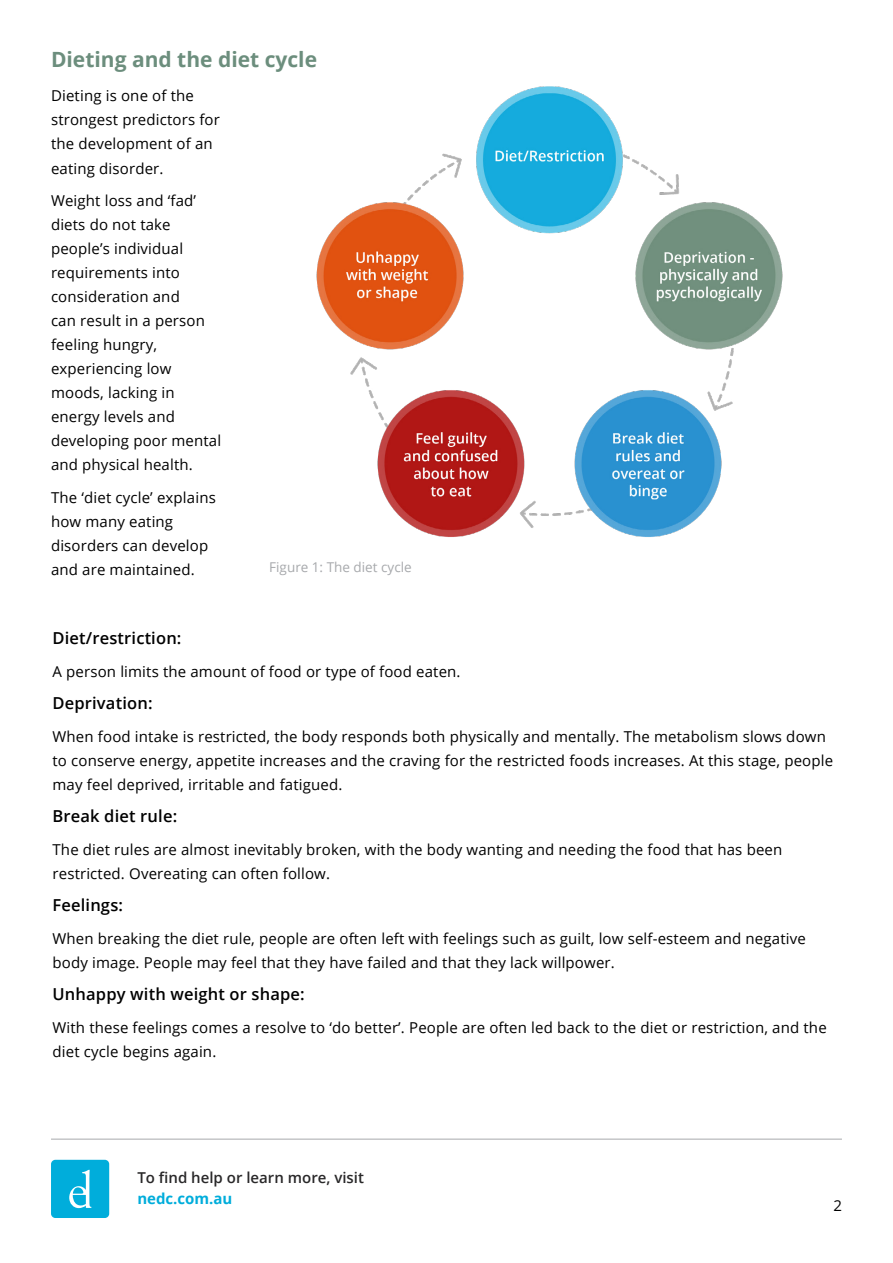
<style>
.page{position:relative;width:893px;height:1263px;background:#fff}
.page>*{position:absolute;margin:0;border:0;box-sizing:border-box;transform-origin:0 0}
.t1{font:700 21px "Open Sans";color:#6c8e7d}
.t2{font:600 16.5px "Open Sans";letter-spacing:.01em;color:#000}
.t3{font:15px/24px "Open Sans";letter-spacing:.01em;color:#000}
.t4{font:600 15px "Open Sans";color:#292829}
.t5{font:700 15px "Open Sans";color:#00addb}
.t6{font:13.5px "Open Sans";color:#a7a9ac}
</style>
<div class="page">
<div style="left:51px;top:1160px;width:58px;height:58px;background:#00addb;border-radius:4px"></div>
<svg style="left:69px;top:1170px;width:22px;height:38px"></svg>
<hr style="left:51px;top:1139px;width:791px;height:1px;background:#a7a9ac">
<img style="left:316px;top:86px;width:467px;height:451px">
<h1 class="t1" style="left:51px;top:45px;width:268px">Dieting and the diet cycle</h1>
<p class="t3" style="left:51px;top:84px;width:170px">Dieting is one of the strongest predictors for the development of an eating disorder.</p>
<p class="t3" style="left:51px;top:188px;width:172px">Weight loss and ‘fad’ diets do not take people’s individual requirements into consideration and<br>can result in a person feeling hungry, experiencing low moods, lacking in energy levels and developing poor mental and physical health.</p>
<p class="t3" style="left:51px;top:485px;width:166px">The ‘diet cycle’ explains how many eating disorders can develop and are maintained.</p>
<p class="t6" style="left:269px;top:558px;width:144px">Figure 1: The diet cycle</p>
<p class="t2" style="left:53px;top:627px;width:130px">Diet/restriction:</p>
<p class="t3" style="left:53px;top:659px;width:410px">A person limits the amount of food or type of food eaten.</p>
<p class="t2" style="left:53px;top:692px;width:102px">Deprivation:</p>
<p class="t3" style="left:53px;top:724px;width:782px">When food intake is restricted, the body responds both physically and mentally. The metabolism slows down to conserve energy, appetite increases and the craving for the restricted foods increases. At this stage, people may feel deprived, irritable and fatigued.</p>
<p class="t2" style="left:53px;top:805px;width:126px">Break diet rule:</p>
<p class="t3" style="left:53px;top:837px;width:731px">The diet rules are almost inevitably broken, with the body wanting and needing the food that has been restricted. Overeating can often follow.</p>
<p class="t2" style="left:53px;top:894px;width:72px">Feelings:</p>
<p class="t3" style="left:53px;top:926px;width:755px">When breaking the diet rule, people are often left with feelings such as guilt, low self-esteem and negative body image. People may feel that they have failed and that they lack willpower.</p>
<p class="t2" style="left:53px;top:983px;width:254px">Unhappy with weight or shape:</p>
<p class="t3" style="left:53px;top:1015px;width:776px">With these feelings comes a resolve to ‘do better’. People are often led back to the diet or restriction, and the diet cycle begins again.</p>
<p class="t4" style="left:137px;top:1167px;width:228px">To find help or learn more, visit</p>
<p class="t5" style="left:137px;top:1188px;width:97px">nedc.com.au</p>
<p class="t3" style="left:833px;top:1193px;width:10px">2</p>
</div>
